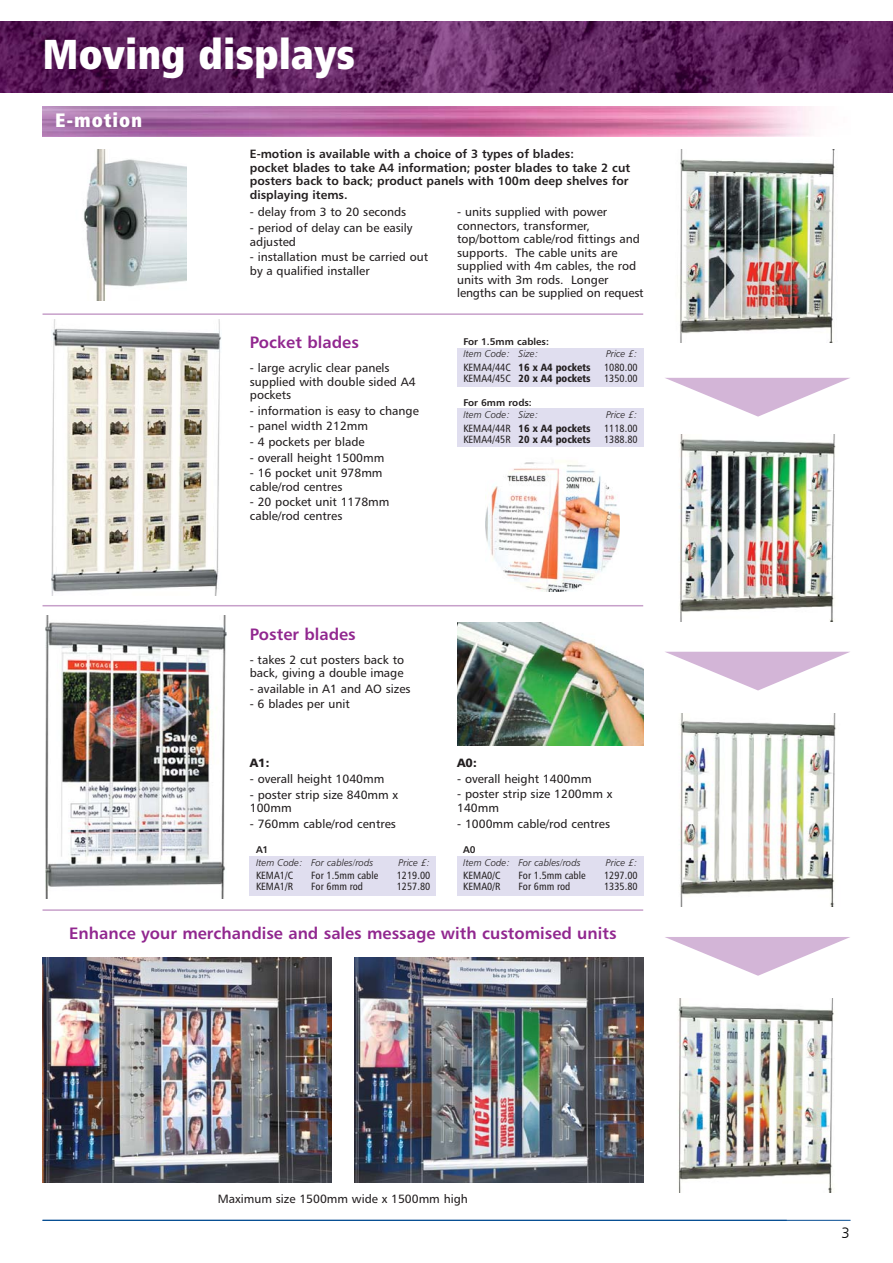
<style>
.page{position:relative;width:893px;height:1263px;background:#fff}
.page>*{position:absolute;margin:0;border:0;box-sizing:border-box;transform-origin:0 0}
.t1{font:42px "Humanist 777 BT Extra Black Cond B";color:#fff}
.t2{font:19.5px "Humanist 777 BT Extra Black Cond B";letter-spacing:.055em;color:#fff}
.t3{font:16.5px "Humanist 777 BT Bold B";color:#91278f}
.t4{font:15px "Humanist 777 BT Light B";color:#000}
.t5{font:12px/13.5px "Humanist 777 BT Roman B";color:#231f20}
.t6{font:12px/13.5px "Humanist 777 BT Bold B";color:#231f20}
.t7{font:12px "Humanist 777 BT Black B";color:#231f20}
.t8{font:10.5px "Humanist 777 BT Roman Condensed B";color:#231f20}
.t9{font:10.5px "Humanist 777 BT Black Condensed B";color:#231f20}
.t10{font:9.75px/12.6px "Humanist 777 BT Light Italic B";color:#231f20}
.t11{font:9.75px/12.6px "Humanist 777 BT Bold B";color:#231f20}
.s1{font-family:"Humanist 777 BT Light Italic B"}
.s2{font-family:"Humanist 777 BT Roman Condensed B"}
.s3{font-family:"Humanist 777 BT Bold B"}
</style>
<div class="page">
<hr style="left:43px;top:1220px;width:807px;height:1px;background:#004990">
<img style="left:0;top:21px;width:893px;height:71px">
<img style="left:43px;top:106px;width:769px;height:30px">
<div style="left:457px;top:348px;width:186px;height:39px;background:#e0deef"></div>
<img style="left:52px;top:319px;width:169px;height:277px">
<div style="left:457px;top:409px;width:186px;height:38px;background:#e0deef"></div>
<img style="left:485px;top:461px;width:134px;height:130px">
<img style="left:46px;top:616px;width:180px;height:283px">
<div style="left:250px;top:856px;width:186px;height:40px;background:#e0deef"></div>
<div style="left:457px;top:856px;width:186px;height:40px;background:#e0deef"></div>
<img style="left:680px;top:149px;width:155px;height:194px">
<img style="left:679px;top:435px;width:157px;height:186px">
<img style="left:680px;top:713px;width:156px;height:194px">
<img style="left:678px;top:999px;width:156px;height:193px">
<hr style="left:43px;top:909px;width:600px;height:2px;background:#c7a0ca">
<hr style="left:43px;top:605px;width:600px;height:1px;background:#c7a0ca">
<hr style="left:43px;top:313px;width:600px;height:2px;background:#c7a0ca">
<svg style="left:665px;top:378px;width:185px;height:39px"></svg>
<svg style="left:665px;top:652px;width:185px;height:39px"></svg>
<svg style="left:665px;top:937px;width:185px;height:39px"></svg>
<img style="left:457px;top:623px;width:186px;height:122px">
<img style="left:83px;top:149px;width:103px;height:151px">
<img style="left:43px;top:957px;width:289px;height:225px">
<img style="left:354px;top:957px;width:289px;height:225px">
<p class="t1" style="left:43px;top:36px;width:314px">Moving displays</p>
<p class="t2" style="left:55px;top:112px;width:89px">E-motion</p>
<p class="t6" style="left:250px;top:148px;width:382px">E-motion is available with a choice of 3 types of blades:<br>pocket blades to take A4 information; poster blades to take 2 cut posters back to back; product panels with 100m deep shelves for displaying items.</p>
<p class="t5" style="left:250px;top:206px;width:158px">- delay from 3 to 20 seconds</p>
<p class="t5" style="left:250px;top:222px;width:164px">- period of delay can be easily adjusted</p>
<p class="t5" style="left:250px;top:251px;width:180px">- installation must be carried out by a qualified installer</p>
<p class="t5" style="left:457px;top:206px;width:188px">- units supplied with power connectors, transformer, top/bottom cable/rod fittings and supports. The cable units are supplied with 4m cables, the rod units with 3m rods. Longer lengths can be supplied on request</p>
<p class="t3" style="left:250px;top:336px;width:111px">Pocket blades</p>
<p class="t5" style="left:250px;top:362px;width:167px">- large acrylic clear panels supplied with double sided A4 pockets</p>
<p class="t5" style="left:250px;top:404px;width:171px">- information is easy to change</p>
<p class="t5" style="left:250px;top:420px;width:120px">- panel width 212mm</p>
<p class="t5" style="left:250px;top:436px;width:116px">- 4 pockets per blade</p>
<p class="t5" style="left:250px;top:451px;width:136px">- overall height 1500mm</p>
<p class="t5" style="left:250px;top:467px;width:134px">- 16 pocket unit 978mm cable/rod centres</p>
<p class="t5" style="left:250px;top:496px;width:141px">- 20 pocket unit 1178mm cable/rod centres</p>
<p class="t11" style="left:463px;top:335px;width:87px">For 1.5mm cables:<br><span class="s1">Item Code: Size:</span></p>
<p class="t10" style="left:606px;top:348px;width:33px">Price £:</p>
<p class="t9" style="left:463px;top:362px;width:129px"><span class="s2">KEMA4/44C</span> 16 x A4 pockets</p>
<p class="t8" style="left:604px;top:362px;width:35px">1080.00</p>
<p class="t9" style="left:463px;top:374px;width:129px"><span class="s2">KEMA4/45C</span> 20 x A4 pockets</p>
<p class="t8" style="left:604px;top:374px;width:35px">1350.00</p>
<p class="t10" style="left:463px;top:396px;width:77px"><span class="s3">For 6mm rods:<br></span>Item Code: Size:</p>
<p class="t10" style="left:606px;top:409px;width:33px">Price £:</p>
<p class="t9" style="left:463px;top:423px;width:129px"><span class="s2">KEMA4/44R</span> 16 x A4 pockets</p>
<p class="t8" style="left:604px;top:423px;width:35px">1118.00</p>
<p class="t9" style="left:463px;top:435px;width:129px"><span class="s2">KEMA4/45R</span> 20 x A4 pockets</p>
<p class="t8" style="left:604px;top:435px;width:35px">1388.80</p>
<p class="t3" style="left:250px;top:627px;width:107px">Poster blades</p>
<p class="t5" style="left:250px;top:653px;width:156px">- takes 2 cut posters back to back, giving a double image</p>
<p class="t5" style="left:250px;top:682px;width:162px">- available in A1 and AO sizes</p>
<p class="t5" style="left:250px;top:698px;width:102px">- 6 blades per unit</p>
<p class="t7" style="left:250px;top:758px;width:21px">A1:</p>
<p class="t5" style="left:250px;top:773px;width:136px">- overall height 1040mm</p>
<p class="t5" style="left:250px;top:788px;width:150px">- poster strip size 840mm x<br>100mm</p>
<p class="t5" style="left:250px;top:817px;width:148px">- 760mm cable/rod centres</p>
<p class="t7" style="left:457px;top:758px;width:21px">A0:</p>
<p class="t5" style="left:457px;top:772px;width:136px">- overall height 1400mm</p>
<p class="t5" style="left:457px;top:788px;width:157px">- poster strip size 1200mm x<br>140mm</p>
<p class="t5" style="left:457px;top:817px;width:154px">- 1000mm cable/rod centres</p>
<p class="t10" style="left:256px;top:844px;width:119px"><span class="s3">A1<br></span>Item Code: For cables/rods</p>
<p class="t10" style="left:399px;top:856px;width:33px">Price £:</p>
<p class="t10" style="left:463px;top:844px;width:119px"><span class="s3">A0<br></span>Item Code: For cables/rods</p>
<p class="t10" style="left:606px;top:856px;width:33px">Price £:</p>
<p class="t8" style="left:256px;top:871px;width:39px">KEMA1/C</p>
<p class="t8" style="left:311px;top:871px;width:69px">For 1.5mm cable</p>
<p class="t8" style="left:397px;top:871px;width:35px">1219.00</p>
<p class="t8" style="left:256px;top:882px;width:38px">KEMA1/R</p>
<p class="t8" style="left:311px;top:882px;width:53px">For 6mm rod</p>
<p class="t8" style="left:397px;top:882px;width:35px">1257.80</p>
<p class="t8" style="left:463px;top:871px;width:39px">KEMA0/C</p>
<p class="t8" style="left:519px;top:871px;width:69px">For 1.5mm cable</p>
<p class="t8" style="left:604px;top:871px;width:35px">1297.00</p>
<p class="t8" style="left:463px;top:882px;width:38px">KEMA0/R</p>
<p class="t8" style="left:519px;top:882px;width:53px">For 6mm rod</p>
<p class="t8" style="left:604px;top:882px;width:35px">1335.80</p>
<p class="t3" style="left:69px;top:926px;width:549px">Enhance your merchandise and sales message with customised units</p>
<p class="t5" style="left:218px;top:1193px;width:251px">Maximum size 1500mm wide x 1500mm high</p>
<p class="t4" style="left:841px;top:1223px;width:10px">3</p>
</div>
